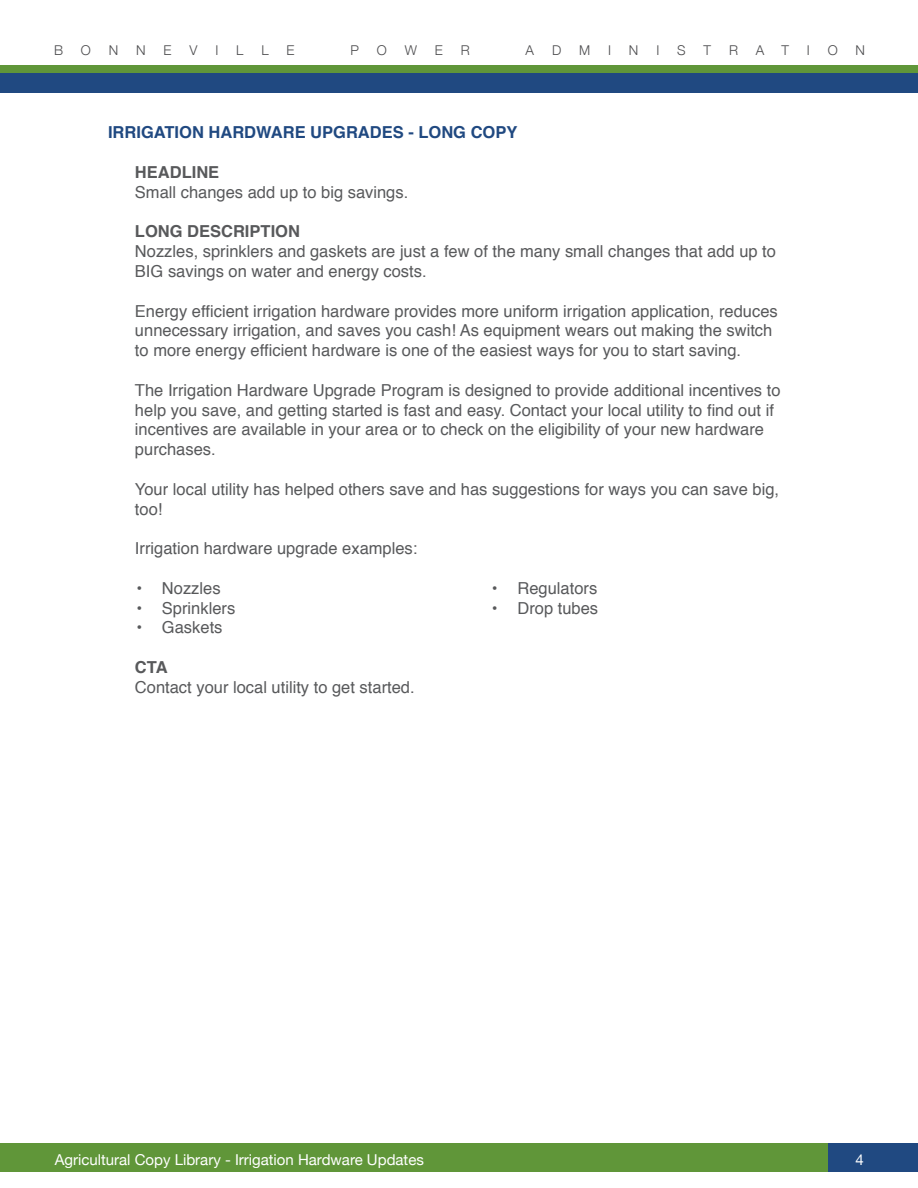
<style>
.page{position:relative;width:918px;height:1188px;background:#fff}
.page>*{position:absolute;margin:0;border:0;box-sizing:border-box;transform-origin:0 0}
.t1{font:16.5px/19.8px "Helvetica";color:#58595b}
.t2{font:700 16.5px "Helvetica";color:#204981}
.t3{font:700 16.5px "Helvetica";color:#58595b}
.t4{font:15px "Helvetica Neue";color:#fff}
.t5{font:300 13.5px "Helvetica Neue";color:#4d4d4f}
</style>
<div class="page">
<div style="left:0;top:66px;width:918px;height:27px;background:#204981"></div>
<div style="left:0;top:66px;width:918px;height:7px;background:#609639"></div>
<div style="left:0;top:1143px;width:828px;height:29px;background:#609639"></div>
<div style="left:828px;top:1143px;width:90px;height:29px;background:#204981"></div>
<p class="t5" style="left:54px;top:39px;width:11px">B</p>
<p class="t5" style="left:81px;top:39px;width:12px">O</p>
<p class="t5" style="left:109px;top:39px;width:11px">N</p>
<p class="t5" style="left:136px;top:39px;width:11px">N</p>
<p class="t5" style="left:164px;top:39px;width:10px">E</p>
<p class="t5" style="left:189px;top:39px;width:10px">V</p>
<p class="t5" style="left:215px;top:39px;width:4px">I</p>
<p class="t5" style="left:236px;top:39px;width:9px">L</p>
<p class="t5" style="left:261px;top:39px;width:9px">L</p>
<p class="t5" style="left:287px;top:39px;width:10px">E</p>
<p class="t5" style="left:350px;top:39px;width:10px">P</p>
<p class="t5" style="left:377px;top:39px;width:12px">O</p>
<p class="t5" style="left:405px;top:39px;width:14px">W</p>
<p class="t5" style="left:435px;top:39px;width:10px">E</p>
<p class="t5" style="left:461px;top:39px;width:11px">R</p>
<p class="t5" style="left:526px;top:39px;width:10px">A</p>
<p class="t5" style="left:552px;top:39px;width:11px">D</p>
<p class="t5" style="left:579px;top:39px;width:13px">M</p>
<p class="t5" style="left:608px;top:39px;width:4px">I</p>
<p class="t5" style="left:629px;top:39px;width:11px">N</p>
<p class="t5" style="left:656px;top:39px;width:4px">I</p>
<p class="t5" style="left:677px;top:39px;width:10px">S</p>
<p class="t5" style="left:704px;top:39px;width:9px">T</p>
<p class="t5" style="left:729px;top:39px;width:11px">R</p>
<p class="t5" style="left:756px;top:39px;width:10px">A</p>
<p class="t5" style="left:781px;top:39px;width:9px">T</p>
<p class="t5" style="left:807px;top:39px;width:4px">I</p>
<p class="t5" style="left:828px;top:39px;width:12px">O</p>
<p class="t5" style="left:856px;top:39px;width:11px">N</p>
<p class="t2" style="left:108px;top:119px;width:411px">IRRIGATION HARDWARE UPGRADES - LONG COPY</p>
<p class="t3" style="left:135px;top:159px;width:86px">HEADLINE</p>
<p class="t1" style="left:135px;top:183px;width:275px">Small changes add up to big savings.</p>
<p class="t3" style="left:135px;top:218px;width:167px">LONG DESCRIPTION</p>
<p class="t1" style="left:135px;top:242px;width:643px">Nozzles, sprinklers and gaskets are just a few of the many small changes that add up to<br>BIG savings on water and energy costs.</p>
<p class="t1" style="left:135px;top:301px;width:644px">Energy efficient irrigation hardware provides more uniform irrigation application, reduces unnecessary irrigation, and saves you cash! As equipment wears out making the switch to more energy efficient hardware is one of the easiest ways for you to start saving.</p>
<p class="t1" style="left:135px;top:381px;width:647px">The Irrigation Hardware Upgrade Program is designed to provide additional incentives to help you save, and getting started is fast and easy. Contact your local utility to find out if incentives are available in your area or to check on the eligibility of your new hardware purchases.</p>
<p class="t1" style="left:135px;top:480px;width:646px">Your local utility has helped others save and has suggestions for ways you can save big, too!</p>
<p class="t1" style="left:135px;top:539px;width:284px">Irrigation hardware upgrade examples:</p>
<p class="t1" style="left:136px;top:579px;width:86px">• Nozzles</p>
<p class="t1" style="left:136px;top:598px;width:100px">• Sprinklers</p>
<p class="t1" style="left:136px;top:618px;width:88px">• Gaskets</p>
<p class="t1" style="left:492px;top:579px;width:107px">• Regulators</p>
<p class="t1" style="left:492px;top:598px;width:108px">• Drop tubes</p>
<p class="t3" style="left:135px;top:654px;width:34px">CTA</p>
<p class="t1" style="left:135px;top:678px;width:281px">Contact your local utility to get started.</p>
<p class="t4" style="left:55px;top:1148px;width:371px">Agricultural Copy Library - Irrigation Hardware Updates</p>
<p class="t4" style="left:856px;top:1148px;width:10px">4</p>
</div>
